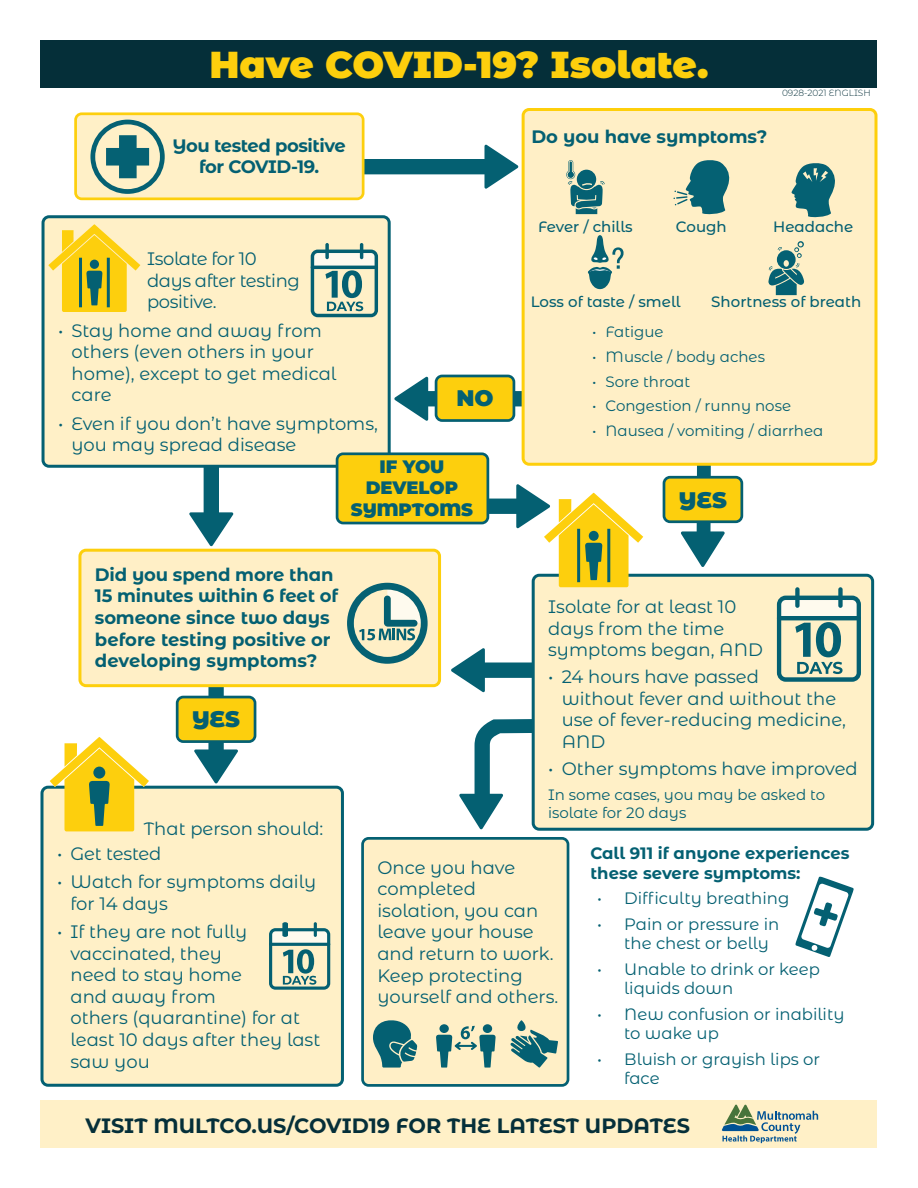
<style>
.page{position:relative;width:918px;height:1188px;background:#fff}
.page>*{position:absolute;margin:0;border:0;box-sizing:border-box;transform-origin:0 0}
.t1{font:900 37.5px "Montserrat Alternates";color:#fdcf0d}
.t2{font:900 22.5px "Montserrat Alternates";color:#046072}
.t3{font:900 22.5px "Montserrat";color:#046072}
.t4{font:700 20.7px "Montserrat Alternates";color:#052f39}
.t5{font:18px/21.6px "Montserrat Alternates";color:#046072}
.t6{font:700 18px/21.6px "Montserrat Alternates";letter-spacing:-.01em;color:#046072}
.t7{font:18px/21.6px "Montserrat Alternates";letter-spacing:-.025em;color:#046072}
.t8{font:900 18px/21.6px "Montserrat";color:#046072;text-align:center}
.t9{font:16.5px/19.8px "Montserrat Alternates";color:#046072}
.t10{font:700 16.5px/19.8px "Montserrat Alternates";color:#046072}
.t11{font:15px/18px "Montserrat Alternates";color:#046072}
.t12{font:500 15px "Montserrat Alternates";color:#046072}
.t13{font:300 9px "Montserrat Alternates";color:#052f39}
.s1{font-family:"Montserrat Alternates"}
</style>
<div class="page">
<svg style="left:189px;top:468px;width:44px;height:78px"></svg>
<div style="left:40px;top:40px;width:838px;height:48px;background:#052f39"></div>
<div style="left:40px;top:1100px;width:838px;height:48px;background:#fff0c7"></div>
<svg style="left:722px;top:1105px;width:96px;height:38px"></svg>
<svg style="left:459px;top:719px;width:74px;height:110px"></svg>
<svg style="left:394px;top:377px;width:128px;height:44px"></svg>
<div style="left:436px;top:376px;width:78px;height:45px;background:#fdcf0d;border-radius:6px"></div>
<div style="left:435px;top:375px;width:80px;height:47px;border:3px solid #046072;border-radius:6px"></div>
<svg style="left:194px;top:687px;width:44px;height:96px"></svg>
<div style="left:177px;top:697px;width:78px;height:45px;background:#fdcf0d;border-radius:6px"></div>
<div style="left:176px;top:696px;width:80px;height:47px;border:3px solid #046072;border-radius:6px"></div>
<div style="left:42px;top:787px;width:300px;height:298px;background:#fff0c7;border-radius:6px"></div>
<div style="left:40px;top:786px;width:304px;height:301px;border:3px solid #046072;border-radius:6px"></div>
<svg style="left:681px;top:466px;width:51px;height:101px"></svg>
<div style="left:664px;top:477px;width:78px;height:45px;background:#fdcf0d;border-radius:6px"></div>
<div style="left:663px;top:476px;width:80px;height:47px;border:3px solid #046072;border-radius:6px"></div>
<svg style="left:365px;top:145px;width:153px;height:44px"></svg>
<div style="left:43px;top:217px;width:346px;height:249px;background:#fff0c7;border-radius:6px"></div>
<div style="left:42px;top:215px;width:349px;height:253px;border:3px solid #046072;border-radius:6px"></div>
<svg style="left:48px;top:224px;width:92px;height:88px"></svg>
<hr style="left:107px;top:258px;width:3px;height:49px;background:#046072">
<hr style="left:79px;top:258px;width:3px;height:49px;background:#046072">
<svg style="left:325px;top:243px;width:4px;height:16px"></svg>
<hr style="left:360px;top:243px;width:3px;height:16px;background:#046072;border-radius:2px">
<svg style="left:311px;top:250px;width:67px;height:67px"></svg>
<svg style="left:795px;top:876px;width:59px;height:81px"></svg>
<div style="left:533px;top:575px;width:340px;height:254px;background:#fff0c7;border-radius:6px"></div>
<div style="left:532px;top:574px;width:342px;height:257px;border:3px solid #046072;border-radius:6px"></div>
<div style="left:795px;top:587px;width:5px;height:21px;background:#046072;border-radius:2px"></div>
<div style="left:838px;top:587px;width:5px;height:21px;background:#046072;border-radius:2px"></div>
<svg style="left:777px;top:596px;width:84px;height:86px"></svg>
<div style="left:363px;top:838px;width:205px;height:247px;background:#ffefc6;border-radius:6px"></div>
<svg style="left:373px;top:1020px;width:44px;height:48px"></svg>
<svg style="left:436px;top:1024px;width:60px;height:44px"></svg>
<svg style="left:510px;top:1020px;width:48px;height:48px"></svg>
<div style="left:361px;top:837px;width:208px;height:250px;border:3px solid #046072;border-radius:6px"></div>
<div style="left:523px;top:110px;width:353px;height:354px;background:#ffefc6;border-radius:6px"></div>
<svg style="left:566px;top:160px;width:39px;height:54px"></svg>
<svg style="left:674px;top:160px;width:56px;height:55px"></svg>
<svg style="left:792px;top:163px;width:43px;height:55px"></svg>
<svg style="left:588px;top:235px;width:36px;height:54px"></svg>
<svg style="left:768px;top:241px;width:36px;height:54px"></svg>
<div style="left:522px;top:108px;width:356px;height:358px;border:3px solid #fecf0b;border-radius:6px"></div>
<svg style="left:50px;top:737px;width:99px;height:94px"></svg>
<div style="left:80px;top:550px;width:360px;height:136px;background:#ffefc6;border-radius:6px"></div>
<div style="left:78px;top:549px;width:363px;height:138px;border:3px solid #fdcf0d;border-radius:6px"></div>
<svg style="left:347px;top:484px;width:306px;height:208px"></svg>
<div style="left:76px;top:114px;width:287px;height:85px;background:#fff0c7;border-radius:6px"></div>
<div style="left:74px;top:112px;width:291px;height:88px;border:3px solid #fdcf0d;border-radius:6px"></div>
<svg style="left:90px;top:120px;width:75px;height:74px"></svg>
<svg style="left:269px;top:922px;width:61px;height:68px"></svg>
<div style="left:337px;top:454px;width:151px;height:69px;background:#fdcf0d;border-radius:6px"></div>
<div style="left:336px;top:452px;width:153px;height:72px;border:3px solid #046072;border-radius:6px"></div>
<p class="t1" style="left:210px;top:36px;width:500px">Have COVID-19? Isolate.</p>
<p class="t6" style="left:173px;top:133px;width:175px;text-align:center">You tested positive for COVID-19.</p>
<p class="t6" style="left:531px;top:125px;width:238px">Do you have symptoms?</p>
<p class="t13" style="left:782px;top:87px;width:90px">0928-2021 ENGLISH</p>
<p class="t7" style="left:147px;top:247px;width:154px">Isolate for 10 days after testing positive.</p>
<p class="t5" style="left:72px;top:319px;width:266px;text-indent:-14px">• Stay home and away from others (even others in your home), except to get medical care</p>
<p class="t5" style="left:72px;top:412px;width:308px;text-indent:-14px">• Even if you don’t have symptoms, you may spread disease</p>
<p class="t3" style="left:456px;top:382px;width:39px">NO</p>
<p class="t8" style="left:351px;top:455px;width:124px">IF YOU<br>DEVELOP<br><span class="s1">SYMPTOMS</span></p>
<p class="t12" style="left:538px;top:216px;width:96px">Fever / chills</p>
<p class="t12" style="left:676px;top:216px;width:52px">Cough</p>
<p class="t12" style="left:773px;top:216px;width:81px">Headache</p>
<p class="t12" style="left:531px;top:291px;width:151px">Loss of taste / smell</p>
<p class="t12" style="left:711px;top:291px;width:151px">Shortness of breath</p>
<p class="t11" style="left:592px;top:322px;width:73px">• Fatigue</p>
<p class="t11" style="left:592px;top:347px;width:174px">• Muscle / body aches</p>
<p class="t11" style="left:592px;top:372px;width:100px">• Sore throat</p>
<p class="t11" style="left:592px;top:397px;width:200px">• Congestion / runny nose</p>
<p class="t11" style="left:592px;top:421px;width:233px">• Nausea / vomiting / diarrhea</p>
<p class="t2" style="left:679px;top:483px;width:50px">YES</p>
<p class="t6" style="left:95px;top:563px;width:245px">Did you spend more than<br>15 minutes within 6 feet of someone since two days before testing positive or developing symptoms?</p>
<p class="t2" style="left:192px;top:703px;width:50px">YES</p>
<p class="t5" style="left:144px;top:817px;width:181px">That person should:</p>
<p class="t5" style="left:57px;top:842px;width:106px">• Get tested</p>
<p class="t5" style="left:70px;top:870px;width:247px;text-indent:-14px">• Watch for symptoms daily for 14 days</p>
<p class="t5" style="left:70px;top:920px;width:251px;text-indent:-14px">• If they are not fully vaccinated, they<br>need to stay home<br>and away from<br>others (quarantine) for at least 10 days after they last saw you</p>
<p class="t5" style="left:548px;top:595px;width:216px">Isolate for at least 10 days from the time symptoms began, AND</p>
<p class="t5" style="left:562px;top:665px;width:286px;text-indent:-14px">• 24 hours have passed<br>without fever and without the use of fever-reducing medicine,<br>AND</p>
<p class="t5" style="left:548px;top:757px;width:311px">• Other symptoms have improved</p>
<p class="t11" style="left:548px;top:785px;width:278px">In some cases, you may be asked to isolate for 20 days</p>
<p class="t5" style="left:377px;top:856px;width:182px">Once you have completed isolation, you can leave your house and return to work.<br>Keep protecting yourself and others.</p>
<p class="t10" style="left:590px;top:843px;width:261px">Call 911 if anyone experiences these severe symptoms:</p>
<p class="t9" style="left:597px;top:888px;width:194px">• Difficulty breathing</p>
<p class="t9" style="left:624px;top:913px;width:157px;text-indent:-27px">• Pain or pressure in the chest or belly</p>
<p class="t9" style="left:624px;top:958px;width:197px;text-indent:-27px">• Unable to drink or keep liquids down</p>
<p class="t9" style="left:624px;top:1003px;width:222px;text-indent:-27px">• New confusion or inability to wake up</p>
<p class="t9" style="left:624px;top:1048px;width:198px;text-indent:-27px">• Bluish or grayish lips or face</p>
<p class="t4" style="left:86px;top:1110px;width:606px">VISIT MULTCO.US/COVID19 FOR THE LATEST UPDATES</p>
</div>
